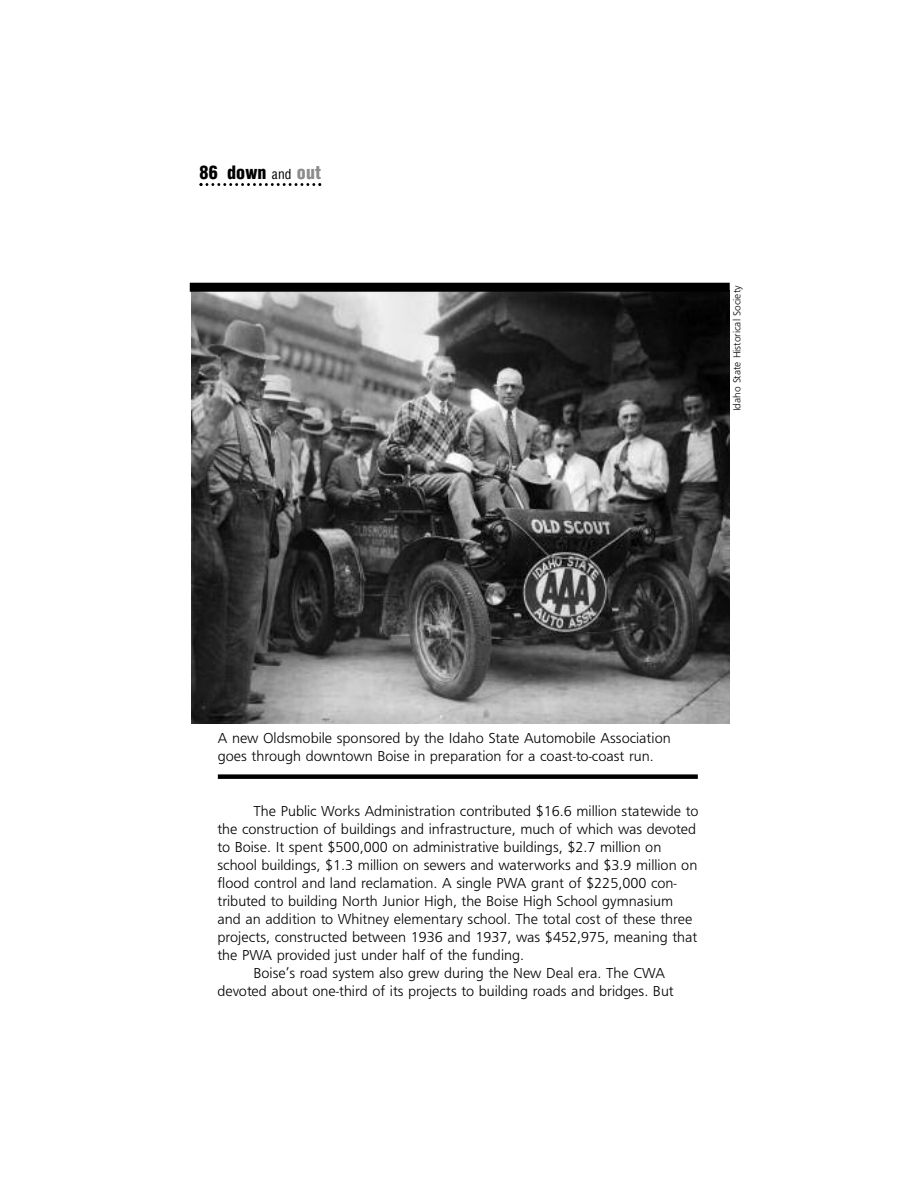
<style>
.page{position:relative;width:918px;height:1188px;background:#fff}
.page>*{position:absolute;margin:0;border:0;box-sizing:border-box;transform-origin:0 0}
.t1{font:900 condensed 18px "Helvetica";letter-spacing:.01em;color:#000}
.t2{font:15px/18px "Frugal Sans Light DTC";color:#000}
.t3{font:10.5px "Frugal Sans Light DTC";color:#000}
.s1{font-weight:400;font-size:13.5px}
.s2{color:#8c8c8c}
</style>
<div class="page">
<svg style="left:200px;top:183px;width:121px;height:3px"></svg>
<img style="left:192px;top:292px;width:538px;height:432px">
<div style="left:190px;top:283px;width:540px;height:9px;background:#000"></div>
<div style="left:218px;top:774px;width:480px;height:5px;background:#000"></div>
<p class="t1" style="left:200px;top:162px;width:123px">86 down <span class="s1">and</span> <span class="s2">out</span></p>
<p class="t3" style="left:731px;top:411px;width:127px;rotate:-90deg">Idaho State Historical Society</p>
<p class="t2" style="left:218px;top:729px;width:454px">A new Oldsmobile sponsored by the Idaho State Automobile Association goes through downtown Boise in preparation for a coast-to-coast run.</p>
<p class="t2" style="left:254px;top:801px;width:447px">The Public Works Administration contributed $16.6 million statewide to</p>
<p class="t2" style="left:218px;top:819px;width:480px">the construction of buildings and infrastructure, much of which was devoted</p>
<p class="t2" style="left:218px;top:837px;width:445px">to Boise. It spent $500,000 on administrative buildings, $2.7 million on</p>
<p class="t2" style="left:218px;top:855px;width:481px">school buildings, $1.3 million on sewers and waterworks and $3.9 million on</p>
<p class="t2" style="left:218px;top:873px;width:461px">flood control and land reclamation. A single PWA grant of $225,000 con-</p>
<p class="t2" style="left:218px;top:891px;width:457px">tributed to building North Junior High, the Boise High School gymnasium</p>
<p class="t2" style="left:218px;top:909px;width:477px">and an addition to Whitney elementary school. The total cost of these three</p>
<p class="t2" style="left:218px;top:927px;width:481px">projects, constructed between 1936 and 1937, was $452,975, meaning that</p>
<p class="t2" style="left:218px;top:945px;width:308px">the PWA provided just under half of the funding.</p>
<p class="t2" style="left:254px;top:963px;width:413px">Boise’s road system also grew during the New Deal era. The CWA</p>
<p class="t2" style="left:218px;top:981px;width:458px">devoted about one-third of its projects to building roads and bridges. But</p>
</div>
